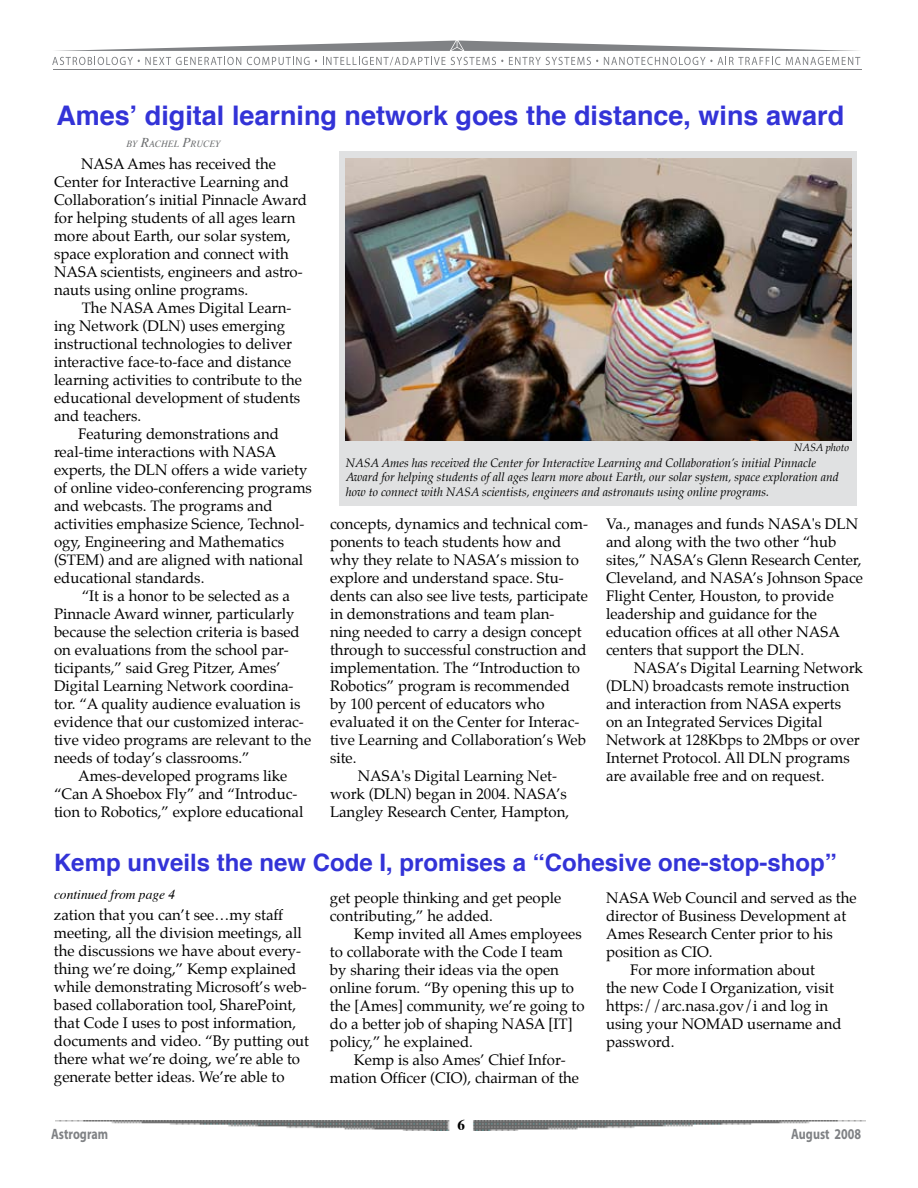
<style>
.page{position:relative;width:918px;height:1188px;background:#fff}
.page>*{position:absolute;margin:0;border:0;box-sizing:border-box;transform-origin:0 0}
.t1{font:700 27px "Helvetica";color:#3333d7}
.t2{font:700 24px "Helvetica";color:#3333d7}
.t3{font:15px/18px "Palatino";color:#000}
.t4{font:700 15px "Myriad";color:#808285;scale:.8 1}
.t5{font:700 15px "Times";color:#000}
.t6{font:italic 13.5px "Times";color:#000}
.t7{font:italic 12px/14.4px "Palatino";color:#000}
.t8{font:italic 10.5px "Palatino";color:#000}
.t9{font:italic 9.45px "Times";color:#6d6f71}
.s1{font-size:13.5px}
</style>
<div class="page">
<img style="left:55px;top:1120px;width:810px;height:11px">
<hr style="left:53px;top:69px;width:809px;height:1px;background:#808285">
<svg style="left:56px;top:40px;width:803px;height:11px"></svg>
<svg style="left:52px;top:57px;width:189px;height:8px"></svg>
<svg style="left:247px;top:57px;width:70px;height:8px"></svg>
<svg style="left:323px;top:57px;width:180px;height:8px"></svg>
<svg style="left:509px;top:57px;width:89px;height:8px"></svg>
<svg style="left:604px;top:57px;width:176px;height:8px"></svg>
<svg style="left:786px;top:57px;width:74px;height:8px"></svg>
<div style="left:339px;top:152px;width:518px;height:354px;background:#e0e1e2"></div>
<img style="left:345px;top:159px;width:507px;height:281px">
<h1 class="t1" style="left:56px;top:91px;width:789px">Ames’ digital learning network goes the distance, wins award</h1>
<p class="t9" style="left:126px;top:135px;width:96px">BY <span class="s1">R</span>ACHEL <span class="s1">P</span>RUCEY</p>
<p class="t3" style="left:54px;top:155px;width:254px;text-indent:27px">NASA Ames has received the Center for Interactive Learning and Collaboration’s initial Pinnacle Award for helping students of all ages learn more about Earth, our solar system, space exploration and connect with NASA scientists, engineers and astro&shy;nauts using online programs.</p>
<p class="t3" style="left:82px;top:299px;width:211px">The NASA Ames Digital Learn-</p>
<p class="t3" style="left:54px;top:317px;width:233px">ing Network (DLN) uses emerging</p>
<p class="t3" style="left:54px;top:335px;width:240px">instructional technologies to deliver</p>
<p class="t3" style="left:54px;top:353px;width:239px">interactive face-to-face and distance</p>
<p class="t3" style="left:54px;top:371px;width:250px">learning activities to contribute to the</p>
<p class="t3" style="left:54px;top:389px;width:248px">educational development of students</p>
<p class="t3" style="left:54px;top:407px;width:89px">and teachers.</p>
<p class="t3" style="left:78px;top:425px;width:202px">Featuring demonstrations and</p>
<p class="t3" style="left:54px;top:443px;width:224px">real-time interactions with NASA</p>
<p class="t3" style="left:54px;top:461px;width:255px">experts, the DLN offers a wide variety</p>
<p class="t3" style="left:54px;top:479px;width:259px">of online video-conferencing programs</p>
<p class="t3" style="left:54px;top:497px;width:220px">and webcasts. The programs and</p>
<p class="t3" style="left:54px;top:515px;width:252px">activities emphasize Science, Technol-</p>
<p class="t3" style="left:54px;top:533px;width:232px">ogy, Engineering and Mathematics</p>
<p class="t3" style="left:54px;top:551px;width:251px">(STEM) and are aligned with national</p>
<p class="t3" style="left:54px;top:569px;width:152px">educational standards.</p>
<p class="t3" style="left:82px;top:587px;width:210px">“It is a honor to be selected as a</p>
<p class="t3" style="left:54px;top:605px;width:242px">Pinnacle Award winner, particularly</p>
<p class="t3" style="left:54px;top:623px;width:247px">because the selection criteria is based</p>
<p class="t3" style="left:54px;top:641px;width:236px">on evaluations from the school par-</p>
<p class="t3" style="left:54px;top:659px;width:228px">ticipants,” said Greg Pitzer, Ames’</p>
<p class="t3" style="left:54px;top:677px;width:241px">Digital Learning Network coordina-</p>
<p class="t3" style="left:54px;top:695px;width:248px">tor. “A quality audience evaluation is</p>
<p class="t3" style="left:54px;top:713px;width:251px">evidence that our customized interac-</p>
<p class="t3" style="left:54px;top:731px;width:259px">tive video programs are relevant to the</p>
<p class="t3" style="left:54px;top:749px;width:197px">needs of today’s classrooms.”</p>
<p class="t3" style="left:78px;top:767px;width:211px">Ames-developed programs like</p>
<p class="t3" style="left:54px;top:785px;width:245px">“Can A Shoebox Fly” and “Introduc-</p>
<p class="t3" style="left:54px;top:803px;width:251px">tion to Robotics,” explore educational</p>
<p class="t8" style="left:794px;top:439px;width:56px">NASA photo</p>
<p class="t7" style="left:346px;top:456px;width:495px">NASA Ames has received the Center for Interactive Learning and Collaboration’s initial Pinnacle<br>Award for helping students of all ages learn more about Earth, our solar system, space exploration and how to connect with NASA scientists, engineers and astronauts using online programs.</p>
<p class="t3" style="left:330px;top:515px;width:260px">concepts, dynamics and technical com-</p>
<p class="t3" style="left:330px;top:533px;width:233px">ponents to teach students how and</p>
<p class="t3" style="left:330px;top:551px;width:250px">why they relate to NASA’s mission to</p>
<p class="t3" style="left:330px;top:569px;width:235px">explore and understand space. Stu-</p>
<p class="t3" style="left:330px;top:587px;width:260px">dents can also see live tests, participate</p>
<p class="t3" style="left:330px;top:605px;width:226px">in demonstrations and team plan-</p>
<p class="t3" style="left:330px;top:623px;width:253px">ning needed to carry a design concept</p>
<p class="t3" style="left:330px;top:641px;width:258px">through to successful construction and</p>
<p class="t3" style="left:330px;top:659px;width:252px">implementation. The “Introduction to</p>
<p class="t3" style="left:330px;top:677px;width:241px">Robotics” program is recommended</p>
<p class="t3" style="left:330px;top:695px;width:216px">by 100 percent of educators who</p>
<p class="t3" style="left:330px;top:713px;width:251px">evaluated it on the Center for Interac-</p>
<p class="t3" style="left:330px;top:731px;width:258px">tive Learning and Collaboration’s Web</p>
<p class="t3" style="left:330px;top:749px;width:28px">site.</p>
<p class="t3" style="left:358px;top:767px;width:201px">NASA's Digital Learning Net-</p>
<p class="t3" style="left:330px;top:785px;width:238px">work (DLN) began in 2004. NASA’s</p>
<p class="t3" style="left:330px;top:803px;width:241px">Langley Research Center, Hampton,</p>
<p class="t3" style="left:606px;top:515px;width:259px">Va., manages and funds NASA's DLN and along with the two other “hub sites,” NASA’s Glenn Research Center, Cleveland, and NASA’s Johnson Space Flight Center, Houston, to provide leadership and guidance for the education offices at all other NASA centers that support the DLN.</p>
<p class="t3" style="left:606px;top:659px;width:258px;text-indent:28px">NASA’s Digital Learning Network (DLN) broadcasts remote instruction and interaction from NASA experts<br>on an Integrated Services Digital Network at 128Kbps to 2Mbps or over Internet Protocol. All DLN programs are available free and on request.</p>
<h2 class="t2" style="left:54px;top:841px;width:784px">Kemp unveils the new Code I, promises a “Cohesive one-stop-shop”</h2>
<p class="t3" style="left:606px;top:889px;width:252px">NASA Web Council and served as the</p>
<p class="t3" style="left:606px;top:907px;width:242px">director of Business Development at</p>
<p class="t3" style="left:606px;top:925px;width:229px">Ames Research Center prior to his</p>
<p class="t3" style="left:606px;top:943px;width:108px">position as CIO.</p>
<p class="t3" style="left:630px;top:961px;width:187px">For more information about</p>
<p class="t3" style="left:606px;top:979px;width:229px">the new Code I Organization, visit</p>
<p class="t3" style="left:606px;top:997px;width:224px">https://arc.nasa.gov/i and log in</p>
<p class="t3" style="left:606px;top:1015px;width:237px">using your NOMAD username and</p>
<p class="t3" style="left:606px;top:1033px;width:70px">password.</p>
<p class="t6" style="left:54px;top:882px;width:123px">continued from page 4</p>
<p class="t3" style="left:330px;top:889px;width:233px">get people thinking and get people contributing,” he added.</p>
<p class="t3" style="left:330px;top:925px;width:256px;text-indent:24px">Kemp invited all Ames employees to collaborate with the Code I team<br>by sharing their ideas via the open online forum. “By opening this up to the [Ames] community, we’re going to do a better job of shaping NASA [IT] policy,” he explained.</p>
<p class="t3" style="left:330px;top:1051px;width:251px;text-indent:24px">Kemp is also Ames’ Chief Infor&shy;mation Officer (CIO), chairman of the</p>
<p class="t3" style="left:54px;top:906px;width:257px">zation that you can’t see…my staff meeting, all the division meetings, all the discussions we have about every&shy;thing we’re doing,” Kemp explained while demonstrating Microsoft’s web&shy;based collaboration tool, SharePoint, that Code I uses to post information, documents and video. “By putting out there what we’re doing, we’re able to generate better ideas. We’re able to</p>
<p class="t5" style="left:457px;top:1110px;width:9px">6</p>
<p class="t4" style="left:51px;top:1127px;width:73px">Astrogram</p>
<p class="t4" style="left:791px;top:1127px;width:89px">August 2008</p>
</div>
